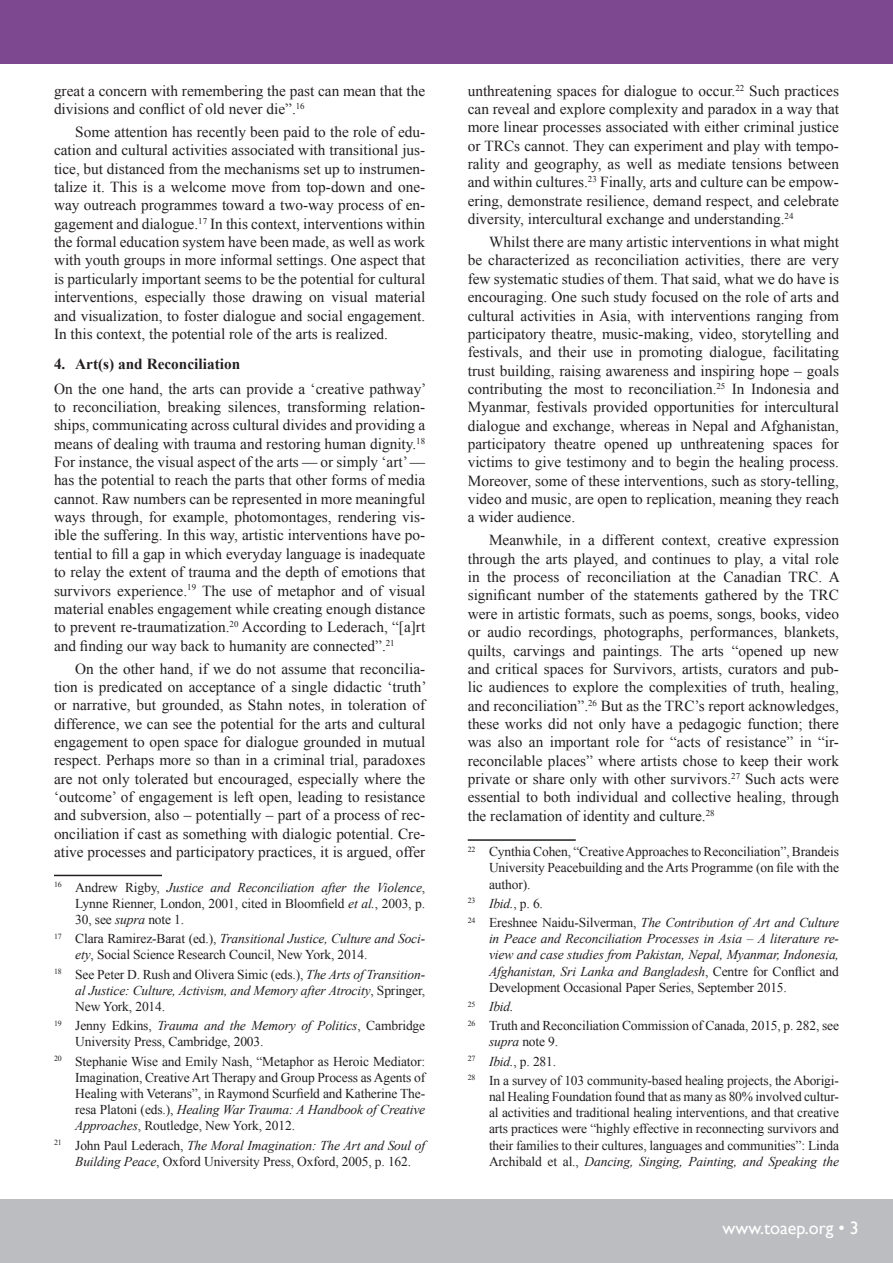
<style>
.page{position:relative;width:893px;height:1263px;background:#fff}
.page>*{position:absolute;margin:0;border:0;box-sizing:border-box;transform-origin:0 0}
.t1{font:18px "Gill Sans";color:#fff}
.Para_mid{font:15.3px/18.3px "Times New Roman";color:#231f20;text-align:justify}
.Para_first{font:15.3px/18.3px "Times New Roman";color:#231f20;text-align:justify}
.Para_last{font:15.3px/18.3px "Times New Roman";color:#231f20;text-align:justify}
.t2{font:700 15.3px "Times New Roman";color:#231f20}
.FICHL_PB_Footnote{font:13.5px/16.2px "Times New Roman";letter-spacing:-.01em;color:#231f20;text-align:justify}
.FICHL_PB_Footnote-2{font:italic 13.5px/16.2px "Times New Roman";letter-spacing:-.01em;color:#231f20;text-align:justify}
.s1{font-style:italic}
.s2{font-style:normal}
</style>
<div class="page">
<div style="left:0;top:1199px;width:893px;height:64px;background:#bcbdc0"></div>
<div style="left:0;top:0;width:893px;height:64px;background:#7e4890"></div>
<hr style="left:54px;top:875px;width:108px;height:1px;background:#231f20">
<hr style="left:468px;top:839px;width:108px;height:2px;background:#231f20">
<p class="Para_mid" style="left:54px;top:81px;width:373px">great a concern with remembering the past can mean that the divisions and conflict of old never die”.<sup>16</sup></p>
<p class="Para_last" style="left:54px;top:122px;width:373px;text-indent:21px">Some attention has recently been paid to the role of edu&shy;cation and cultural activities associated with transitional jus&shy;tice, but distanced from the mechanisms set up to instrumen&shy;talize it. This is a welcome move from top-down and one&shy;way outreach programmes toward a two-way process of en&shy;gagement and dialogue.<sup>17</sup> In this context, interventions within the formal education system have been made, as well as work with youth groups in more informal settings. One aspect that is particularly important seems to be the potential for cultural interventions, especially those drawing on visual material and visualization, to foster dialogue and social engagement.<br>In this context, the potential role of the arts is realized.</p>
<p class="t2" style="left:54px;top:353px;width:188px">4. Art(s) and Reconciliation</p>
<p class="Para_first" style="left:54px;top:379px;width:374px">On the one hand, the arts can provide a ‘creative pathway’ to reconciliation, breaking silences, transforming relation&shy;ships, communicating across cultural divides and providing a means of dealing with trauma and restoring human dignity.<sup>18<br></sup>For instance, the visual aspect of the arts –– or simply ‘art’ –– has the potential to reach the parts that other forms of media cannot. Raw numbers can be represented in more meaningful ways through, for example, photomontages, rendering vis&shy;ible the suffering. In this way, artistic interventions have po&shy;tential to fill a gap in which everyday language is inadequate to relay the extent of trauma and the depth of emotions that survivors experience.<sup>19</sup> The use of metaphor and of visual material enables engagement while creating enough distance to prevent re-traumatization.<sup>20</sup> According to Lederach, “[a]rt and finding our way back to humanity are connected”.<sup>21</sup></p>
<p class="Para_mid" style="left:54px;top:659px;width:374px;text-indent:21px">On the other hand, if we do not assume that reconcilia&shy;tion is predicated on acceptance of a single didactic ‘truth’ or narrative, but grounded, as Stahn notes, in toleration of difference, we can see the potential for the arts and cultural engagement to open space for dialogue grounded in mutual respect. Perhaps more so than in a criminal trial, paradoxes are not only tolerated but encouraged, especially where the ‘outcome’ of engagement is left open, leading to resistance and subversion, also – potentially – part of a process of rec&shy;onciliation if cast as something with dialogic potential. Cre&shy;ative processes and participatory practices, it is argued, offer</p>
<p class="FICHL_PB_Footnote" style="left:75px;top:879px;width:351px;text-indent:-21px"><sup>16</sup> Andrew Rigby, <span class="s1">Justice and Reconciliation after the Violence</span>, Lynne Rienner, London, 2001, cited in Bloomfield <span class="s1">et al.</span>, 2003, p.<br>30, see <span class="s1">supra</span> note 1.</p>
<p class="FICHL_PB_Footnote" style="left:75px;top:930px;width:351px;text-indent:-21px"><sup>17</sup> Clara Ramirez-Barat (ed.), <span class="s1">Transitional Justice, Culture and Soci&shy;ety</span>, Social Science Research Council, New York, 2014.</p>
<p class="FICHL_PB_Footnote-2" style="left:75px;top:966px;width:351px;text-indent:-21px"><sup>18</sup> <span class="s2">See Peter D. Rush and Olivera Simic (eds.),</span> The Arts of Transition&shy;al Justice: Culture, Activism, and Memory after Atrocity<span class="s2">, Springer, New York, 2014.</span></p>
<p class="FICHL_PB_Footnote" style="left:75px;top:1017px;width:351px;text-indent:-21px"><sup>19</sup> Jenny Edkins, <span class="s1">Trauma and the Memory of Politics</span>, Cambridge<br>University Press, Cambridge, 2003.</p>
<p class="FICHL_PB_Footnote" style="left:75px;top:1053px;width:351px;text-indent:-21px"><sup>20</sup> Stephanie Wise and Emily Nash, “Metaphor as Heroic Mediator:<br>Imagination, Creative Art Therapy and Group Process as Agents of Healing with Veterans”, in Raymond Scurfield and Katherine The&shy;resa Platoni (eds.), <span class="s1">Healing War Trauma: A Handbook of Creative Approaches</span>, Routledge, New York, 2012.</p>
<p class="FICHL_PB_Footnote" style="left:54px;top:1137px;width:373px;text-align:center"><sup>21</sup> John Paul Lederach, <span class="s1">The Moral Imagination: The Art and Soul of<br>Building Peace</span>, Oxford University Press, Oxford, 2005, p. 162.</p>
<p class="Para_mid" style="left:468px;top:81px;width:373px">unthreatening spaces for dialogue to occur.<sup>22</sup> Such practices can reveal and explore complexity and paradox in a way that more linear processes associated with either criminal justice or TRCs cannot. They can experiment and play with tempo&shy;rality and geography, as well as mediate tensions between and within cultures.<sup>23</sup> Finally, arts and culture can be empow&shy;ering, demonstrate resilience, demand respect, and celebrate diversity, intercultural exchange and understanding.<sup>24</sup></p>
<p class="Para_mid" style="left:468px;top:233px;width:373px;text-indent:21px">Whilst there are many artistic interventions in what might be characterized as reconciliation activities, there are very few systematic studies of them. That said, what we do have is encouraging. One such study focused on the role of arts and cultural activities in Asia, with interventions ranging from participatory theatre, music-making, video, storytelling and festivals, and their use in promoting dialogue, facilitating trust building, raising awareness and inspiring hope – goals contributing the most to reconciliation.<sup>25</sup> In Indonesia and Myanmar, festivals provided opportunities for intercultural dialogue and exchange, whereas in Nepal and Afghanistan, participatory theatre opened up unthreatening spaces for victims to give testimony and to begin the healing process.<br>Moreover, some of these interventions, such as story-telling, video and music, are open to replication, meaning they reach a wider audience.</p>
<p class="Para_mid" style="left:468px;top:531px;width:374px;text-indent:21px">Meanwhile, in a different context, creative expression through the arts played, and continues to play, a vital role in the process of reconciliation at the Canadian TRC. A significant number of the statements gathered by the TRC were in artistic formats, such as poems, songs, books, video or audio recordings, photographs, performances, blankets, quilts, carvings and paintings. The arts “opened up new and critical spaces for Survivors, artists, curators and pub&shy;lic audiences to explore the complexities of truth, healing, and reconciliation”.<sup>26</sup> But as the TRC’s report acknowledges, these works did not only have a pedagogic function; there was also an important role for “acts of resistance” in “ir&shy;reconcilable places” where artists chose to keep their work private or share only with other survivors.<sup>27</sup> Such acts were essential to both individual and collective healing, through the reclamation of identity and culture.<sup>28</sup></p>
<p class="FICHL_PB_Footnote" style="left:489px;top:843px;width:351px;text-indent:-21px"><sup>22</sup> Cynthia Cohen, “Creative Approaches to Reconciliation”, Brandeis University Peacebuilding and the Arts Programme (on file with the author).</p>
<p class="FICHL_PB_Footnote-2" style="left:468px;top:895px;width:77px"><sup>23</sup> Ibid.<span class="s2">, p. 6.</span></p>
<p class="FICHL_PB_Footnote-2" style="left:489px;top:914px;width:351px;text-indent:-21px"><sup>24</sup> <span class="s2">Ereshnee Naidu-Silverman,</span> The Contribution of Art and Culture in Peace and Reconciliation Processes in Asia – A literature re&shy;view and case studies from Pakistan, Nepal, Myanmar, Indonesia, Afghanistan, Sri Lanka and Bangladesh<span class="s2">, Centre for Conflict and Development Occasional Paper Series, September 2015.</span></p>
<p class="FICHL_PB_Footnote-2" style="left:468px;top:998px;width:47px"><sup>25</sup> Ibid.</p>
<p class="FICHL_PB_Footnote" style="left:489px;top:1017px;width:351px;text-indent:-21px"><sup>26</sup> Truth and Reconciliation Commission of Canada, 2015, p. 282, see <span class="s1">supra</span> note 9.</p>
<p class="FICHL_PB_Footnote" style="left:468px;top:1053px;width:90px"><sup>27</sup> <span class="s1">Ibid.</span>, p. 281.</p>
<p class="FICHL_PB_Footnote" style="left:489px;top:1072px;width:352px;text-indent:-21px"><sup>28</sup> In a survey of 103 community-based healing projects, the Aborigi&shy;nal Healing Foundation found that as many as 80% involved cultur&shy;al activities and traditional healing interventions, and that creative arts practices were “highly effective in reconnecting survivors and their families to their cultures, languages and communities”: Linda Archibald et al., <span class="s1">Dancing, Singing, Painting, and Speaking the</span></p>
<p class="t1" style="left:722px;top:1218px;width:138px">www.toaep.org • 3</p>
</div>
